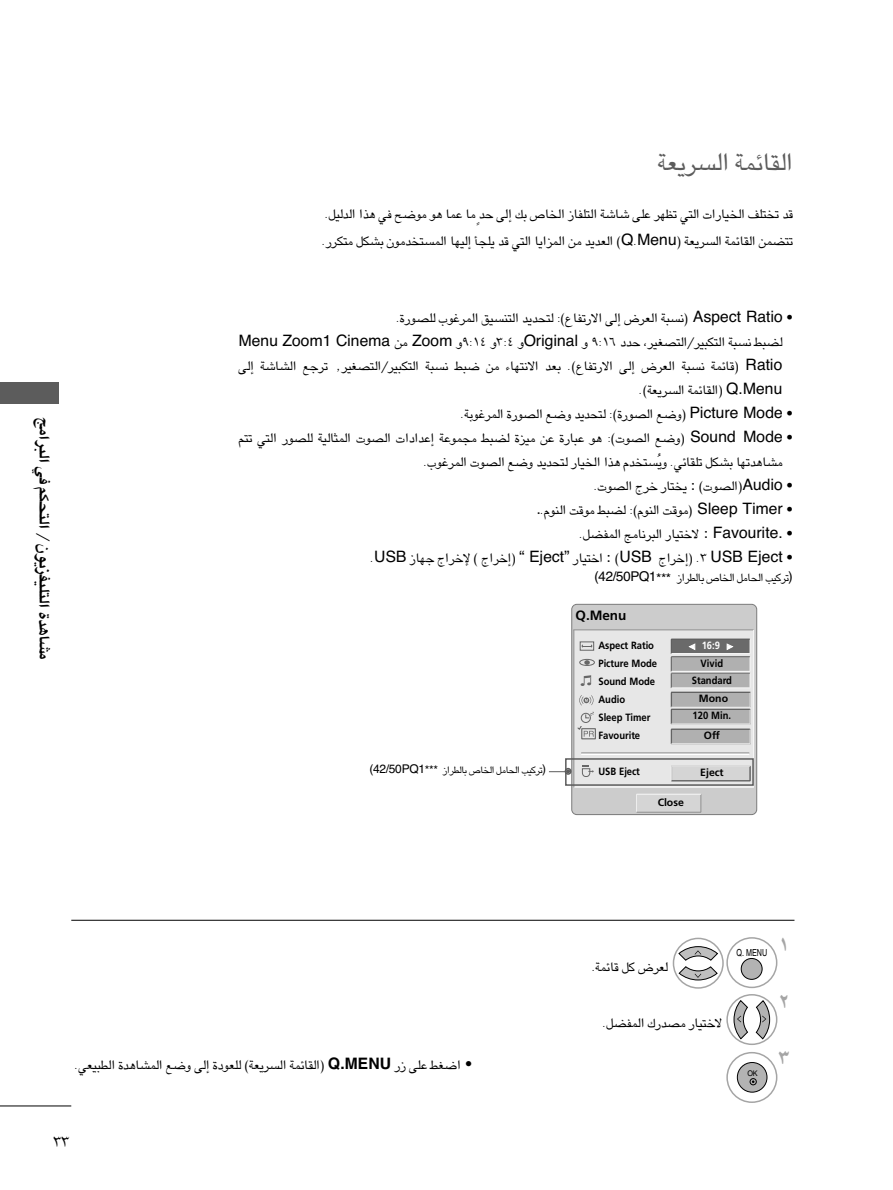
<style>
.page{position:relative;width:893px;height:1190px;background:#fff}
.page>*{position:absolute;margin:0;border:0;box-sizing:border-box;transform-origin:0 0}
.t1{font:700 13.5px "Frutiger";color:#000}
.t2{font:700 10.5px/18px "Frutiger";letter-spacing:-.005em;color:#000;text-align:center;scale:.9 1}
.t3{font:700 10.5px/17.2px "Frutiger";letter-spacing:-.005em;color:#000;text-align:center}
.t4{font:9.75px "Helvetica";color:#000;scale:.74 1}
.t5{font:7.8px "Helvetica";color:#000;scale:.94 1}
.s1{font-family:"FZDING33";font-weight:400;font-size:6px;color:#fff}
.s2{color:#fff}
</style>
<div class="page">
<hr style="left:0;top:1105px;width:71px;height:1px;background:#000">
<div style="left:0;top:383px;width:58px;height:21px;background:#5c5c5c"></div>
<hr style="left:71px;top:920px;width:723px;height:1px;background:#000">
<div style="left:741px;top:958px;width:21px;height:21px;background:#b3b3b3;border:1px solid #000;border-radius:50%"></div>
<div style="left:726px;top:937px;width:51px;height:51px;border:2px solid #a5a5a5;border-radius:50%"></div>
<svg style="left:733px;top:1000px;width:15px;height:39px"></svg>
<svg style="left:755px;top:1000px;width:15px;height:39px"></svg>
<div style="left:726px;top:994px;width:51px;height:51px;border:2px solid #a5a5a5;border-radius:50%"></div>
<svg style="left:678px;top:946px;width:40px;height:14px"></svg>
<svg style="left:678px;top:966px;width:39px;height:14px"></svg>
<div style="left:672px;top:937px;width:51px;height:51px;border:2px solid #a5a5a5;border-radius:50%"></div>
<div style="left:737px;top:1062px;width:30px;height:30px;background:#b3b3b3;border:1px solid #000;border-radius:50%"></div>
<div style="left:749px;top:1078px;width:7px;height:7px;border:1px solid #000;border-radius:50%"></div>
<div style="left:726px;top:1051px;width:51px;height:52px;border:2px solid #a5a5a5;border-radius:50%"></div>
<div style="left:572px;top:604px;width:184px;height:210px;background:#ccc;border-radius:5px"></div>
<div style="left:571px;top:604px;width:186px;height:211px;border:1px solid #777;border-radius:5px"></div>
<div style="left:574px;top:630px;width:179px;height:157px;background:#e7e7e7"></div>
<div style="left:636px;top:794px;width:64px;height:18px;background:#d5d5d5"></div>
<div style="left:671px;top:639px;width:79px;height:14px;background:#6a6a6a"></div>
<div style="left:671px;top:657px;width:79px;height:14px;background:#b0b0b0"></div>
<div style="left:671px;top:674px;width:79px;height:13px;background:#b0b0b0"></div>
<div style="left:671px;top:692px;width:79px;height:14px;background:#b0b0b0"></div>
<div style="left:671px;top:709px;width:79px;height:14px;background:#b0b0b0"></div>
<div style="left:671px;top:729px;width:79px;height:14px;background:#b0b0b0"></div>
<div style="left:671px;top:766px;width:79px;height:14px;background:#d5d5d5"></div>
<div style="left:579px;top:641px;width:15px;height:9px;border:1px solid #666"></div>
<svg style="left:581px;top:644px;width:11px;height:4px"></svg>
<div style="left:579px;top:659px;width:16px;height:7px;border:1px solid #666;border-radius:50%"></div>
<svg style="left:584px;top:660px;width:6px;height:5px"></svg>
<svg style="left:580px;top:675px;width:11px;height:11px"></svg>
<svg style="left:579px;top:695px;width:14px;height:10px"></svg>
<div style="left:581px;top:728px;width:15px;height:11px;border:1px solid #666"></div>
<svg style="left:577px;top:712px;width:17px;height:24px"></svg>
<svg style="left:581px;top:765px;width:13px;height:12px"></svg>
<hr style="left:573px;top:629px;width:180px;height:1px;background:#909090">
<hr style="left:573px;top:786px;width:180px;height:1px;background:#f7f7f7">
<hr style="left:573px;top:630px;width:1px;height:157px;background:#909090">
<hr style="left:753px;top:630px;width:1px;height:157px;background:#f7f7f7">
<hr style="left:581px;top:752px;width:168px;height:2px;background:#909090">
<hr style="left:581px;top:753px;width:168px;height:2px;background:#fff">
<svg style="left:636px;top:795px;width:1px;height:17px"></svg>
<svg style="left:700px;top:795px;width:1px;height:17px"></svg>
<hr style="left:636px;top:794px;width:65px;height:1px;background:#f7f7f7">
<hr style="left:636px;top:812px;width:65px;height:1px;background:#909090">
<hr style="left:671px;top:639px;width:78px;height:1px;background:#5c5c5c">
<hr style="left:671px;top:653px;width:79px;height:1px;background:#f7f7f7">
<hr style="left:671px;top:656px;width:78px;height:1px;background:#5c5c5c">
<hr style="left:671px;top:671px;width:79px;height:1px;background:#f7f7f7">
<hr style="left:671px;top:673px;width:78px;height:1px;background:#5c5c5c">
<hr style="left:671px;top:687px;width:79px;height:1px;background:#f7f7f7">
<hr style="left:671px;top:692px;width:78px;height:1px;background:#5c5c5c">
<hr style="left:671px;top:706px;width:79px;height:1px;background:#f7f7f7">
<svg style="left:749px;top:639px;width:1px;height:84px"></svg>
<hr style="left:671px;top:709px;width:78px;height:1px;background:#5c5c5c">
<hr style="left:671px;top:723px;width:79px;height:1px;background:#f7f7f7">
<svg style="left:671px;top:640px;width:1px;height:103px"></svg>
<svg style="left:749px;top:729px;width:1px;height:14px"></svg>
<hr style="left:671px;top:729px;width:78px;height:1px;background:#5c5c5c">
<hr style="left:671px;top:743px;width:79px;height:1px;background:#f7f7f7">
<svg style="left:749px;top:766px;width:1px;height:14px"></svg>
<hr style="left:671px;top:766px;width:78px;height:1px;background:#f7f7f7">
<hr style="left:671px;top:780px;width:79px;height:1px;background:#5c5c5c">
<div style="left:564px;top:768px;width:7px;height:6px;border:2px solid #5c5c5c;border-radius:50%"></div>
<div style="left:565px;top:758px;width:188px;height:27px;border:2px solid #5c5c5c"></div>
<svg style="left:549px;top:763px;width:21px;height:12px"></svg>
<p class="t1" style="left:575px;top:610px;width:52px">Q.Menu</p>
<p class="t2" style="left:598px;top:637px;width:67px;text-align:left">Aspect Ratio<br>Picture Mode<br>Sound Mode<br>Audio<br>Sleep Timer<br>Favourite</p>
<p class="t2" style="left:598px;top:763px;width:48px">USB Eject</p>
<p class="t2" style="left:689px;top:638px;width:50px;line-height:17.1px"><span class="s1">F</span> <span class="s2">16:9</span> <span class="s1">G<br></span>Vivid<br>Standard</p>
<p class="t3" style="left:692px;top:690px;width:40px">Mono<br>120 Min.</p>
<p class="t3" style="left:703px;top:728px;width:18px">Off</p>
<p class="t3" style="left:700px;top:765px;width:25px">Eject</p>
<p class="t3" style="left:657px;top:795px;width:28px">Close</p>
<p class="t4" style="left:736px;top:948px;width:43px">Q. MENU</p>
<p class="t5" style="left:747px;top:1070px;width:12px">OK</p>
</div>
